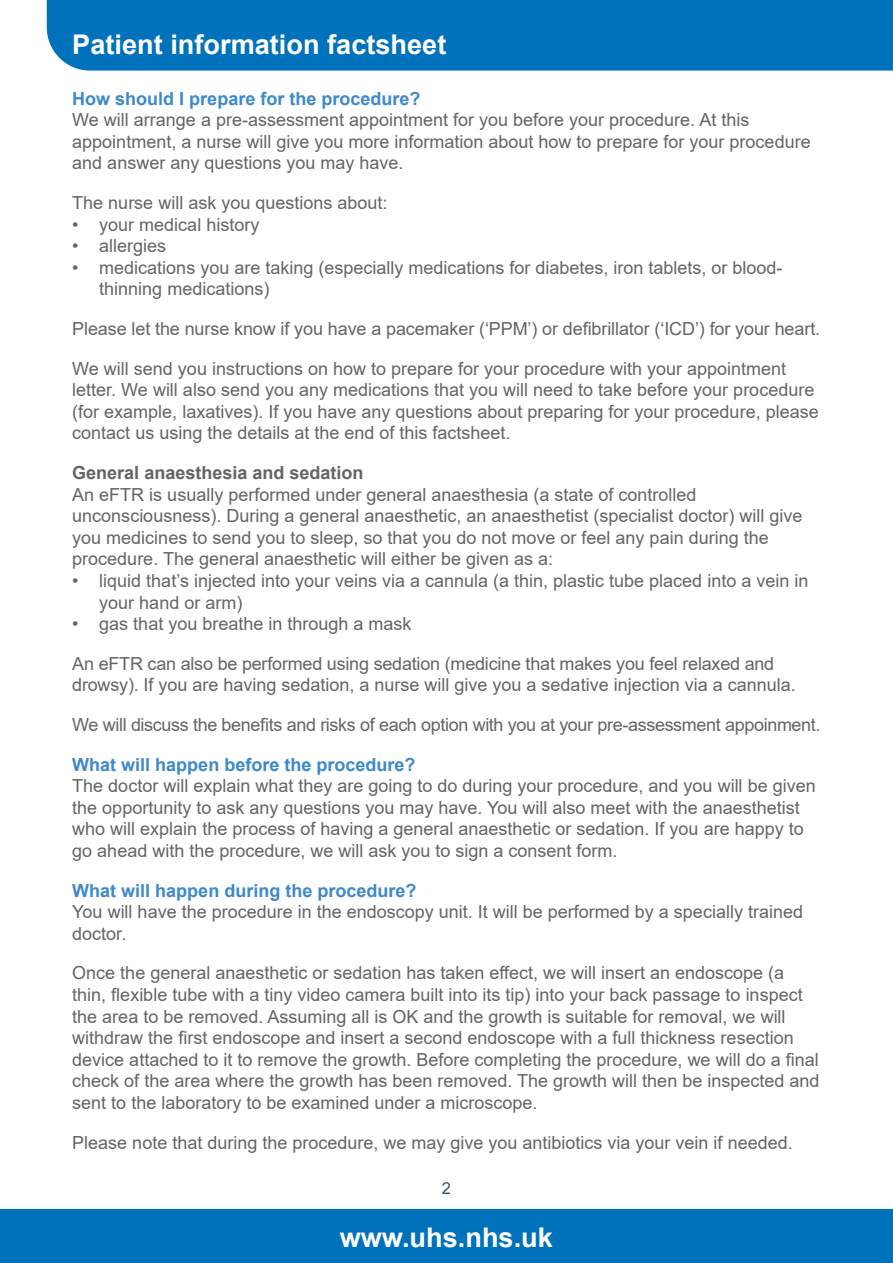
<style>
.page{position:relative;width:893px;height:1263px;background:#fff}
.page>*{position:absolute;margin:0;border:0;box-sizing:border-box;transform-origin:0 0}
.t1{font:700 27.15px "Arial";color:#fff}
.t2{font:18px/21.6px "Arial";color:#636466}
.t3{font:700 18px "Arial";color:#3d89c9}
.t4{font:18px "Arial";letter-spacing:-.02em;color:#636466}
.t5{font:700 18px "Arial";color:#636466}
.t6{font:16.5px "Arial";color:#3d5567}
</style>
<div class="page">
<div style="left:0;top:1209px;width:893px;height:54px;background:#0072bc"></div>
<div style="left:46px;top:0;width:847px;height:71px;background:#0072bc"></div>
<h1 class="t1" style="left:72px;top:25px;width:376px">Patient information factsheet</h1>
<p class="t3" style="left:72px;top:86px;width:350px">How should I prepare for the procedure?</p>
<p class="t2" style="left:72px;top:109px;width:740px">We will arrange a pre-assessment appointment for you before your procedure. At this appointment, a nurse will give you more information about how to prepare for your procedure and answer any questions you may have.</p>
<p class="t2" style="left:72px;top:192px;width:317px">The nurse will ask you questions about:</p>
<p class="t2" style="left:72px;top:213px;width:189px">• your medical history</p>
<p class="t2" style="left:72px;top:235px;width:96px">• allergies</p>
<p class="t2" style="left:99px;top:256px;width:685px;text-indent:-27px">• medications you are taking (especially medications for diabetes, iron tablets, or blood&shy;thinning medications)</p>
<p class="t2" style="left:72px;top:318px;width:749px">Please let the nurse know if you have a pacemaker (‘PPM’) or defibrillator (‘ICD’) for your heart.</p>
<p class="t2" style="left:72px;top:357px;width:748px">We will send you instructions on how to prepare for your procedure with your appointment letter. We will also send you any medications that you will need to take before your procedure (for example, laxatives). If you have any questions about preparing for your procedure, please contact us using the details at the end of this factsheet.</p>
<p class="t5" style="left:72px;top:460px;width:293px">General anaesthesia and sedation</p>
<p class="t2" style="left:72px;top:483px;width:732px">An eFTR is usually performed under general anaesthesia (a state of controlled unconsciousness). During a general anaesthetic, an anaesthetist (specialist doctor) will give you medicines to send you to sleep, so that you do not move or feel any pain during the procedure. The general anaesthetic will either be given as a:</p>
<p class="t2" style="left:99px;top:570px;width:711px;text-indent:-27px">• liquid that’s injected into your veins via a cannula (a thin, plastic tube placed into a vein in your hand or arm)</p>
<p class="t2" style="left:72px;top:613px;width:341px">• gas that you breathe in through a mask</p>
<p class="t2" style="left:72px;top:652px;width:725px">An eFTR can also be performed using sedation (medicine that makes you feel relaxed and drowsy). If you are having sedation, a nurse will give you a sedative injection via a cannula.</p>
<p class="t4" style="left:72px;top:712px;width:750px">We will discuss the benefits and risks of each option with you at your pre-assessment appoinment.</p>
<p class="t3" style="left:72px;top:752px;width:345px">What will happen before the procedure?</p>
<p class="t2" style="left:72px;top:775px;width:745px">The doctor will explain what they are going to do during your procedure, and you will be given the opportunity to ask any questions you may have. You will also meet with the anaesthetist who will explain the process of having a general anaesthetic or sedation. If you are happy to go ahead with the procedure, we will ask you to sign a consent form.</p>
<p class="t3" style="left:72px;top:878px;width:346px">What will happen during the procedure?</p>
<p class="t2" style="left:72px;top:901px;width:732px">You will have the procedure in the endoscopy unit. It will be performed by a specially trained doctor.</p>
<p class="t2" style="left:72px;top:962px;width:749px">Once the general anaesthetic or sedation has taken effect, we will insert an endoscope (a thin, flexible tube with a tiny video camera built into its tip) into your back passage to inspect the area to be removed. Assuming all is OK and the growth is suitable for removal, we will withdraw the first endoscope and insert a second endoscope with a full thickness resection device attached to it to remove the growth. Before completing the procedure, we will do a final check of the area where the growth has been removed. The growth will then be inspected and sent to the laboratory to be examined under a microscope.</p>
<p class="t2" style="left:72px;top:1131px;width:722px">Please note that during the procedure, we may give you antibiotics via your vein if needed.</p>
<p class="t6" style="left:442px;top:1177px;width:11px">2</p>
<h1 class="t1" style="left:340px;top:1218px;width:215px">www.uhs.nhs.uk</h1>
</div>
